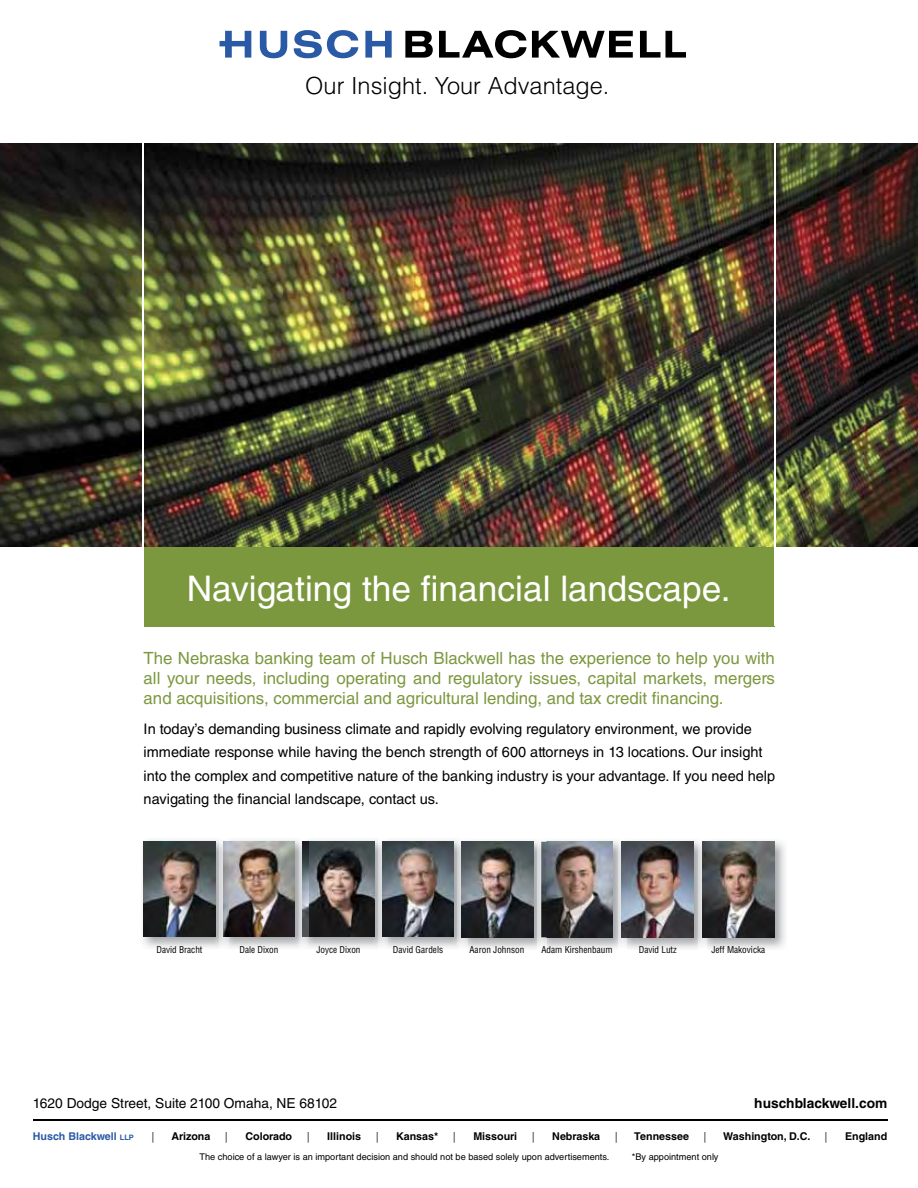
<style>
.page{position:relative;width:918px;height:1188px;background:#fff}
.page>*{position:absolute;margin:0;border:0;box-sizing:border-box;transform-origin:0 0}
.t1{font:35.4px "Helvetica LT Std";color:#fff}
.t2{font:300 23.55px "Helvetica LT Std";color:#000}
.t3{font:16.8px/20.2px "Helvetica LT Std";color:#7c983f;text-align:justify}
.t4{font:14.55px/23.2px "Helvetica LT Std";color:#000}
.t5{font:13.8px "Helvetica LT Std";color:#000}
.t6{font:700 13.8px "Helvetica LT Std";color:#000}
.t7{font:700 10.65px "Helvetica LT Std";color:#000}
.t8{font:700 10.65px "Helvetica LT Std";color:#2a59a5}
.t9{font:300 10.65px "Helvetica LT Std";color:#000}
.t10{font:9.15px "Helvetica LT Std";color:#000}
.t11{font:condensed 9.15px "Helvetica LT Std";color:#000}
.s1{font-size:7.5px}
</style>
<div class="page">
<img style="left:0;top:30px;width:918px;height:1091px">
<h2 class="t2" style="left:305px;top:77px;width:306px">Our Insight. Your Advantage.</h2>
<h1 class="t1" style="left:187px;top:575px;width:545px">Navigating the financial landscape.</h1>
<p class="t3" style="left:144px;top:650px;width:633px">The Nebraska banking team of Husch Blackwell has the experience to help you with all your needs, including operating and regulatory issues, capital markets, mergers and acquisitions, commercial and agricultural lending, and tax credit financing.</p>
<p class="t4" style="left:144px;top:719px;width:633px">In today’s demanding business climate and rapidly evolving regulatory environment, we provide immediate response while having the bench strength of 600 attorneys in 13 locations. Our insight into the complex and competitive nature of the banking industry is your advantage. If you need help navigating the financial landscape, contact us.</p>
<p class="t11" style="left:156px;top:945px;width:48px">David Bracht</p>
<p class="t11" style="left:239px;top:945px;width:40px">Dale Dixon</p>
<p class="t11" style="left:316px;top:945px;width:46px">Joyce Dixon</p>
<p class="t11" style="left:393px;top:945px;width:52px">David Gardels</p>
<p class="t11" style="left:542px;top:945px;width:73px">Adam Kirshenbaum</p>
<p class="t11" style="left:470px;top:945px;width:56px">Aaron Johnson</p>
<p class="t11" style="left:639px;top:945px;width:39px">David Lutz</p>
<p class="t11" style="left:711px;top:945px;width:55px">Jeff Makovicka</p>
<p class="t5" style="left:33px;top:1098px;width:306px">1620 Dodge Street, Suite 2100 Omaha, NE 68102</p>
<p class="t6" style="left:754px;top:1098px;width:135px">huschblackwell.com</p>
<p class="t8" style="left:33px;top:1132px;width:103px">Husch Blackwell <span class="s1">LLP</span></p>
<p class="t9" style="left:152px;top:1132px;width:4px">|</p>
<p class="t7" style="left:171px;top:1132px;width:40px">Arizona</p>
<p class="t9" style="left:225px;top:1132px;width:4px">|</p>
<p class="t7" style="left:245px;top:1132px;width:48px">Colorado</p>
<p class="t9" style="left:307px;top:1132px;width:4px">|</p>
<p class="t7" style="left:327px;top:1132px;width:35px">Illinois</p>
<p class="t9" style="left:376px;top:1132px;width:4px">|</p>
<p class="t7" style="left:396px;top:1132px;width:44px">Kansas*</p>
<p class="t9" style="left:453px;top:1132px;width:4px">|</p>
<p class="t7" style="left:473px;top:1132px;width:45px">Missouri</p>
<p class="t9" style="left:532px;top:1132px;width:4px">|</p>
<p class="t7" style="left:552px;top:1132px;width:49px">Nebraska</p>
<p class="t9" style="left:615px;top:1132px;width:4px">|</p>
<p class="t7" style="left:634px;top:1132px;width:56px">Tennessee</p>
<p class="t9" style="left:704px;top:1132px;width:4px">|</p>
<p class="t7" style="left:723px;top:1132px;width:89px">Washington, D.C.</p>
<p class="t9" style="left:825px;top:1132px;width:4px">|</p>
<p class="t7" style="left:845px;top:1132px;width:44px">England</p>
<p class="t10" style="left:200px;top:1154px;width:411px">The choice of a lawyer is an important decision and should not be based solely upon advertisements.</p>
<p class="t10" style="left:632px;top:1154px;width:88px">*By appointment only</p>
</div>
